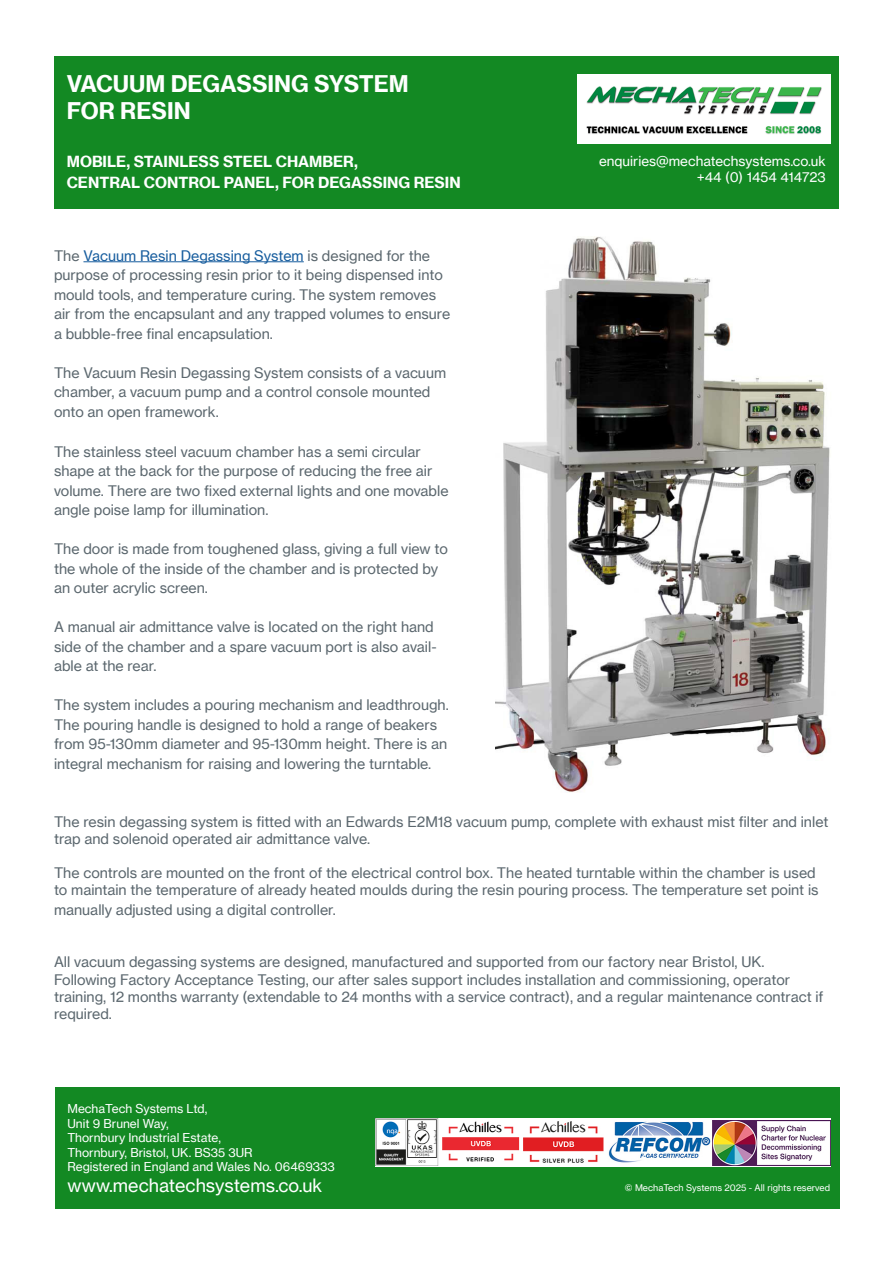
<style>
.page{position:relative;width:893px;height:1263px;background:#fff}
.page>*{position:absolute;margin:0;border:0;box-sizing:border-box;transform-origin:0 0}
.t1{font:700 22.5px/27px "Neue Haas Grotesk Text Pro";color:#fff}
.t2{font:18px "Neue Haas Grotesk Text Pro";color:#fff}
.t3{font:700 15px/21px "Neue Haas Grotesk Text Pro";color:#fff}
.t4{font:14.25px/19.5px "Neue Haas Grotesk Text Pro";color:#5b676e}
.t5{font:13.5px/16.2px "Neue Haas Grotesk Text Pro";color:#fff;text-align:right}
.t6{font:12px/14.4px "Neue Haas Grotesk Text Pro";color:#fff}
.t7{font:9px "Neue Haas Grotesk Text Pro";color:#fff}
.s1{color:#175d9e}
</style>
<div class="page">
<img style="left:496px;top:236px;width:334px;height:556px">
<hr style="left:83px;top:261px;width:221px;height:1px;background:#175d9e">
<div style="left:54px;top:56px;width:785px;height:153px;background:#138923"></div>
<img style="left:577px;top:74px;width:253px;height:69px">
<div style="left:55px;top:1088px;width:785px;height:121px;background:#138923"></div>
<img style="left:375px;top:1118px;width:455px;height:49px">
<p class="t1" style="left:67px;top:70px;width:343px">VACUUM DEGASSING SYSTEM<br>FOR RESIN</p>
<p class="t3" style="left:67px;top:151px;width:395px">MOBILE, STAINLESS STEEL CHAMBER,<br>CENTRAL CONTROL PANEL, FOR DEGASSING RESIN</p>
<p class="t4" style="left:54px;top:246px;width:398px">The <span class="s1">Vacuum Resin Degassing System</span> is designed for the purpose of processing resin prior to it being dispensed into mould tools, and temperature curing. The system removes air from the encapsulant and any trapped volumes to ensure a bubble-free final encapsulation.</p>
<p class="t4" style="left:54px;top:363px;width:394px">The Vacuum Resin Degassing System consists of a vacuum chamber, a vacuum pump and a control console mounted onto an open framework.</p>
<p class="t4" style="left:54px;top:442px;width:396px">The stainless steel vacuum chamber has a semi circular shape at the back for the purpose of reducing the free air volume. There are two fixed external lights and one movable angle poise lamp for illumination.</p>
<p class="t4" style="left:54px;top:539px;width:395px">The door is made from toughened glass, giving a full view to the whole of the inside of the chamber and is protected by an outer acrylic screen.</p>
<p class="t4" style="left:54px;top:617px;width:384px">A manual air admittance valve is located on the right hand side of the chamber and a spare vacuum port is also avail&shy;able at the rear.</p>
<p class="t4" style="left:54px;top:695px;width:396px">The system includes a pouring mechanism and leadthrough.<br>The pouring handle is designed to hold a range of beakers from 95-130mm diameter and 95-130mm height. There is an integral mechanism for raising and lowering the turntable.</p>
<p class="t5" style="left:599px;top:153px;width:228px">enquiries@mechatechsystems.co.uk +44 (0) 1454 414723</p>
<p class="t4" style="left:54px;top:813px;width:776px;line-height:17.1px">The resin degassing system is fitted with an Edwards E2M18 vacuum pump, complete with exhaust mist filter and inlet trap and solenoid operated air admittance valve.</p>
<p class="t4" style="left:54px;top:864px;width:766px;line-height:17.1px">The controls are mounted on the front of the electrical control box. The heated turntable within the chamber is used to maintain the temperature of already heated moulds during the resin pouring process. The temperature set point is</p>
<p class="t4" style="left:54px;top:900px;width:283px">manually adjusted using a digital controller.</p>
<p class="t4" style="left:54px;top:954px;width:771px;line-height:17.1px">All vacuum degassing systems are designed, manufactured and supported from our factory near Bristol, UK.<br>Following Factory Acceptance Testing, our after sales support includes installation and commissioning, operator training, 12 months warranty (extendable to 24 months with a service contract), and a regular maintenance contract if required.</p>
<p class="t6" style="left:67px;top:1102px;width:269px">MechaTech Systems Ltd,<br>Unit 9 Brunel Way,<br>Thornbury Industrial Estate,<br>Thornbury, Bristol, UK. BS35 3UR<br>Registered in England and Wales No. 06469333</p>
<p class="t2" style="left:67px;top:1174px;width:256px">www.mechatechsystems.co.uk</p>
<p class="t7" style="left:625px;top:1182px;width:207px">© MechaTech Systems 2025 - All rights reserved</p>
</div>
